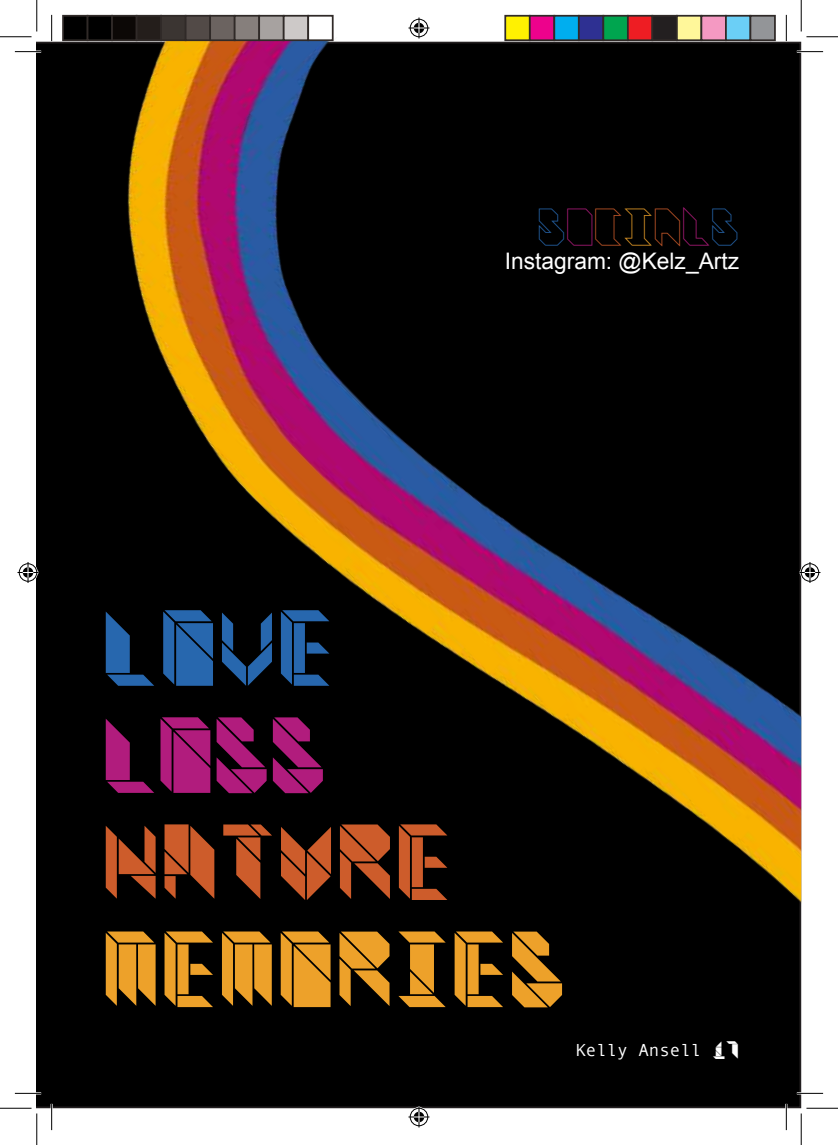
<style>
.page{position:relative;width:838px;height:1145px;background:#fff}
.page>*{position:absolute;margin:0;border:0;box-sizing:border-box;transform-origin:0 0}
.t1{font:900 89.25px "Vitreous";color:#eda12a}
.t2{font:900 89.25px "Vitreous";color:#cd5c2b}
.t3{font:900 89.25px "Vitreous";color:#2767ae}
.t4{font:900 89.25px "Vitreous";color:#b11c7d}
.t5{font:45.5px "Vitreous Outline";color:#2767ae}
.t6{font:22.75px "Arial";color:#fff}
.t7{font:900 21px "Vitreous";color:#fff}
.t8{font:17.5px "Andale Mono";color:#fff}
.s1{color:#b11c7d}
.s2{color:#cd5c2b}
.s3{color:#eda12a}
</style>
<div class="page">
<div style="left:37px;top:67px;width:511px;height:1041px;background:#000"></div>
<img style="left:96px;top:37px;width:705px;height:1066px">
<hr style="left:796px;top:51px;width:27px;height:2px;background:#fff">
<hr style="left:15px;top:1092px;width:26px;height:2px;background:#fff">
<hr style="left:796px;top:1092px;width:27px;height:2px;background:#fff">
<hr style="left:51px;top:1104px;width:2px;height:26px;background:#fff">
<hr style="left:785px;top:15px;width:2px;height:26px;background:#fff">
<svg style="left:15px;top:51px;width:26px;height:1px"></svg>
<svg style="left:796px;top:51px;width:27px;height:1px"></svg>
<svg style="left:15px;top:1093px;width:26px;height:1px"></svg>
<svg style="left:796px;top:1093px;width:27px;height:1px"></svg>
<svg style="left:51px;top:15px;width:1px;height:26px"></svg>
<svg style="left:51px;top:1104px;width:1px;height:26px"></svg>
<svg style="left:786px;top:15px;width:1px;height:26px"></svg>
<svg style="left:786px;top:1104px;width:1px;height:26px"></svg>
<hr style="left:0;top:36px;width:32px;height:1px;background:#000">
<hr style="left:806px;top:36px;width:31px;height:1px;background:#000">
<hr style="left:0;top:1108px;width:32px;height:1px;background:#000">
<hr style="left:806px;top:1108px;width:31px;height:1px;background:#000">
<hr style="left:36px;top:0;width:1px;height:32px;background:#000">
<hr style="left:36px;top:1113px;width:1px;height:32px;background:#000">
<hr style="left:800px;top:0;width:1px;height:32px;background:#000">
<hr style="left:800px;top:1113px;width:1px;height:32px;background:#000">
<svg style="left:408px;top:18px;width:21px;height:21px"></svg>
<svg style="left:408px;top:1106px;width:21px;height:21px"></svg>
<svg style="left:18px;top:562px;width:21px;height:21px"></svg>
<svg style="left:799px;top:562px;width:21px;height:21px"></svg>
<div style="left:63px;top:16px;width:25px;height:24px;background:#000"></div>
<div style="left:62px;top:15px;width:26px;height:26px;border:2px solid #302a28"></div>
<div style="left:88px;top:16px;width:24px;height:24px;background:#000"></div>
<div style="left:87px;top:15px;width:26px;height:26px;border:2px solid #302a28"></div>
<div style="left:112px;top:16px;width:25px;height:24px;background:#0c0806"></div>
<div style="left:111px;top:15px;width:26px;height:26px;border:2px solid #302a28"></div>
<div style="left:137px;top:16px;width:24px;height:24px;background:#241e1b"></div>
<div style="left:136px;top:15px;width:26px;height:26px;border:2px solid #302a28"></div>
<div style="left:161px;top:16px;width:25px;height:24px;background:#3b3532"></div>
<div style="left:160px;top:15px;width:26px;height:26px;border:2px solid #302a28"></div>
<div style="left:186px;top:16px;width:24px;height:24px;background:#524a47"></div>
<div style="left:185px;top:15px;width:26px;height:26px;border:2px solid #302a28"></div>
<div style="left:210px;top:16px;width:25px;height:24px;background:#6b6360"></div>
<div style="left:209px;top:15px;width:26px;height:26px;border:2px solid #302a28"></div>
<div style="left:235px;top:16px;width:24px;height:24px;background:#867f7c"></div>
<div style="left:234px;top:15px;width:26px;height:26px;border:2px solid #302a28"></div>
<div style="left:259px;top:16px;width:25px;height:24px;background:#a7a2a0"></div>
<div style="left:258px;top:15px;width:26px;height:26px;border:2px solid #302a28"></div>
<div style="left:284px;top:16px;width:24px;height:24px;background:#cdc9c8"></div>
<div style="left:283px;top:15px;width:26px;height:26px;border:2px solid #302a28"></div>
<div style="left:308px;top:16px;width:25px;height:24px;background:#fff"></div>
<div style="left:307px;top:15px;width:26px;height:26px;border:2px solid #302a28"></div>
<div style="left:505px;top:16px;width:24px;height:24px;background:#fff101"></div>
<div style="left:504px;top:15px;width:26px;height:26px;border:2px solid #302a28"></div>
<div style="left:529px;top:16px;width:25px;height:24px;background:#ed028c"></div>
<div style="left:529px;top:15px;width:26px;height:26px;border:2px solid #302a28"></div>
<div style="left:554px;top:16px;width:24px;height:24px;background:#00aeef"></div>
<div style="left:553px;top:15px;width:26px;height:26px;border:2px solid #302a28"></div>
<div style="left:578px;top:16px;width:25px;height:24px;background:#2e3092"></div>
<div style="left:578px;top:15px;width:26px;height:26px;border:2px solid #302a28"></div>
<div style="left:603px;top:16px;width:24px;height:24px;background:#00a54f"></div>
<div style="left:602px;top:15px;width:26px;height:26px;border:2px solid #302a28"></div>
<div style="left:627px;top:16px;width:25px;height:24px;background:#ee1d23"></div>
<div style="left:627px;top:15px;width:26px;height:26px;border:2px solid #302a28"></div>
<div style="left:652px;top:16px;width:24px;height:24px;background:#231f20"></div>
<div style="left:651px;top:15px;width:26px;height:26px;border:2px solid #302a28"></div>
<div style="left:676px;top:16px;width:25px;height:24px;background:#fff79a"></div>
<div style="left:676px;top:15px;width:26px;height:26px;border:2px solid #302a28"></div>
<div style="left:701px;top:16px;width:24px;height:24px;background:#f499c2"></div>
<div style="left:700px;top:15px;width:26px;height:26px;border:2px solid #302a28"></div>
<div style="left:725px;top:16px;width:25px;height:24px;background:#6bcff6"></div>
<div style="left:725px;top:15px;width:26px;height:26px;border:2px solid #302a28"></div>
<div style="left:750px;top:16px;width:24px;height:24px;background:#939598"></div>
<div style="left:749px;top:15px;width:26px;height:26px;border:2px solid #302a28"></div>
<h2 class="t5" style="left:537px;top:208px;width:203px">S<span class="s1">O</span><span class="s2">C</span><span class="s3">I</span><span class="s2">A</span><span class="s1">L</span>S</h2>
<p class="t6" style="left:504px;top:246px;width:236px">Instagram: @Kelz_Artz</p>
<h1 class="t3" style="left:101px;top:610px;width:234px">LOVE</h1>
<h1 class="t4" style="left:101px;top:717px;width:227px">LOSS</h1>
<h1 class="t2" style="left:101px;top:824px;width:352px">NATURE</h1>
<h1 class="t1" style="left:101px;top:932px;width:466px">MEMORIES</h1>
<p class="t8" style="left:575px;top:1039px;width:127px">Kelly Ansell</p>
<p class="t7" style="left:712px;top:1041px;width:29px">17</p>
</div>
